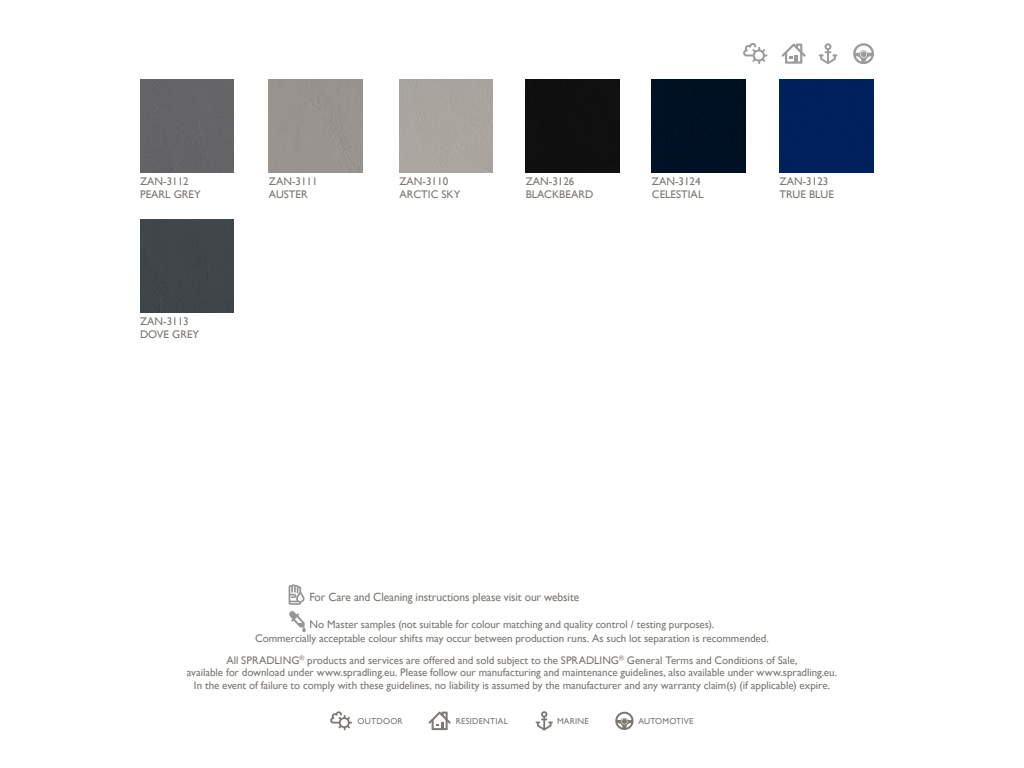
<style>
.page{position:relative;width:1024px;height:768px;background:#fff}
.page>*{position:absolute;margin:0;border:0;box-sizing:border-box;transform-origin:0 0}
.t1{font:11.8px "Gill Sans";letter-spacing:-.01em;color:#7c7873}
.t2{font:11px/13.2px "Gill Sans";letter-spacing:-.005em;color:#7c7873}
.t3{font:8.6px "Gill Sans";letter-spacing:.025em;color:#7c7873}
</style>
<div class="page">
<div style="left:526px;top:79px;width:93px;height:94px;background:#101010"></div>
<div style="left:140px;top:219px;width:94px;height:94px;background:#3f4549"></div>
<div style="left:399px;top:79px;width:94px;height:94px;background:#aaa59e"></div>
<svg style="left:289px;top:611px;width:17px;height:21px"></svg>
<svg style="left:289px;top:584px;width:16px;height:21px"></svg>
<svg style="left:782px;top:44px;width:24px;height:20px"></svg>
<svg style="left:743px;top:43px;width:24px;height:21px"></svg>
<svg style="left:819px;top:43px;width:18px;height:21px"></svg>
<svg style="left:853px;top:43px;width:21px;height:21px"></svg>
<svg style="left:330px;top:711px;width:22px;height:19px"></svg>
<svg style="left:615px;top:712px;width:19px;height:18px"></svg>
<svg style="left:536px;top:711px;width:17px;height:19px"></svg>
<svg style="left:429px;top:712px;width:22px;height:18px"></svg>
<div style="left:652px;top:79px;width:93px;height:94px;background:#001124"></div>
<div style="left:780px;top:79px;width:93px;height:94px;background:#00215d"></div>
<div style="left:141px;top:79px;width:93px;height:94px;background:#646467"></div>
<div style="left:269px;top:79px;width:93px;height:94px;background:#98938f"></div>
<p class="t2" style="left:140px;top:175px;width:62px">ZAN-3112<br>PEARL GREY</p>
<p class="t2" style="left:269px;top:175px;width:50px">ZAN-3111<br>AUSTER</p>
<p class="t2" style="left:140px;top:315px;width:61px">ZAN-3113<br>DOVE GREY</p>
<p class="t2" style="left:399px;top:175px;width:63px">ZAN-3110<br>ARCTIC SKY</p>
<p class="t2" style="left:526px;top:175px;width:69px">ZAN-3126<br>BLACKBEARD</p>
<p class="t2" style="left:652px;top:175px;width:53px">ZAN-3124<br>CELESTIAL</p>
<p class="t2" style="left:780px;top:175px;width:56px">ZAN-3123<br>TRUE BLUE</p>
<p class="t1" style="left:309px;top:590px;width:271px">For Care and Cleaning instructions please visit our website</p>
<p class="t2" style="left:255px;top:618px;width:515px;line-height:14px;text-align:center">No Master samples (not suitable for colour matching and quality control / testing purposes).<br>Commercially acceptable colour shifts may occur between production runs. As such lot separation is recommended.</p>
<p class="t2" style="left:187px;top:654px;width:652px;line-height:12.5px;text-align:center">All SPRADLING<sup>®</sup> products and services are offered and sold subject to the SPRADLING<sup>®</sup> General Terms and Conditions of Sale,<br>available for download under www.spradling.eu. Please follow our manufacturing and maintenance guidelines, also available under www.spradling.eu.<br>In the event of failure to comply with these guidelines, no liability is assumed by the manufacturer and any warranty claim(s) (if applicable) expire.</p>
<p class="t3" style="left:358px;top:716px;width:47px">OUTDOOR</p>
<p class="t3" style="left:456px;top:716px;width:54px">RESIDENTIAL</p>
<p class="t3" style="left:557px;top:716px;width:33px">MARINE</p>
<p class="t3" style="left:638px;top:716px;width:57px">AUTOMOTIVE</p>
</div>
